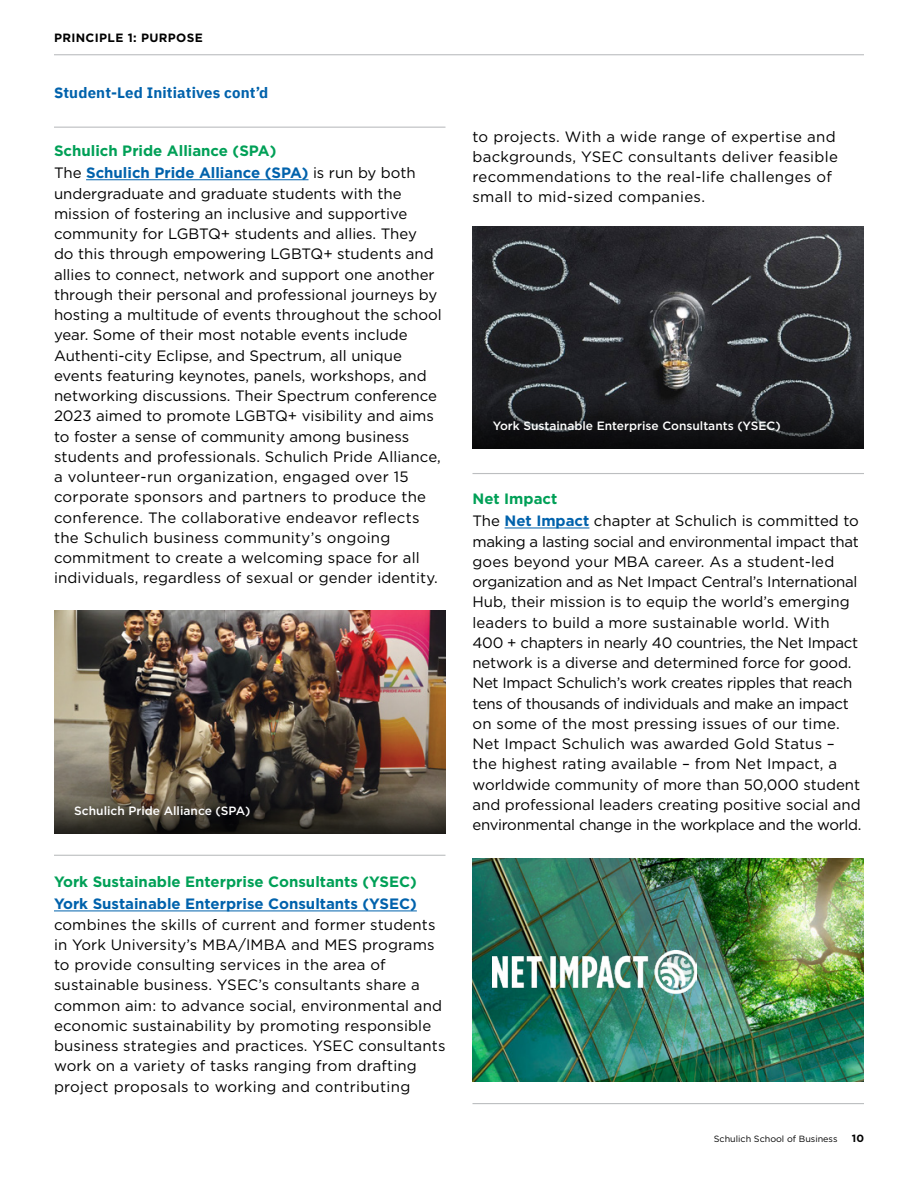
<style>
.page{position:relative;width:918px;height:1188px;background:#fff}
.page>*{position:absolute;margin:0;border:0;box-sizing:border-box;transform-origin:0 0}
.t1{font:15px/20.2px "Gotham";color:#000}
.t2{font:15px/20.2px "Gotham";letter-spacing:.02em;color:#000}
.t3{font:700 15px "Gotham";color:#00a057}
.t4{font:700 15px "IBM Plex Sans";letter-spacing:.01em;color:#0062ac}
.t5{font:500 12px "Gotham";color:#fff}
.t6{font:700 12px "Gotham";letter-spacing:.03em;color:#000}
.t7{font:700 10.5px "Gotham";color:#000}
.t8{font:9px "Gotham";color:#000}
.s1{font-weight:700;color:#0062ac}
</style>
<div class="page">
<hr style="left:54px;top:54px;width:810px;height:1px;background:#bcbec0">
<hr style="left:86px;top:179px;width:223px;height:1px;background:#0062ac">
<hr style="left:54px;top:911px;width:363px;height:1px;background:#0062ac">
<hr style="left:505px;top:528px;width:84px;height:1px;background:#0062ac">
<img style="left:54px;top:611px;width:392px;height:173px">
<svg style="left:54px;top:784px;width:392px;height:49px;background:#3e3930"></svg>
<img style="left:472px;top:226px;width:392px;height:164px">
<svg style="left:472px;top:390px;width:392px;height:59px;background:#1a1a1e"></svg>
<img style="left:472px;top:859px;width:392px;height:222px">
<img style="left:493px;top:951px;width:203px;height:42px">
<hr style="left:54px;top:127px;width:392px;height:1px;background:#bcbec0">
<hr style="left:54px;top:855px;width:392px;height:1px;background:#bcbec0">
<hr style="left:472px;top:473px;width:392px;height:1px;background:#bcbec0">
<hr style="left:472px;top:1103px;width:392px;height:1px;background:#bcbec0">
<p class="t6" style="left:54px;top:30px;width:150px">PRINCIPLE 1: PURPOSE</p>
<p class="t4" style="left:54px;top:81px;width:216px">Student-Led Initiatives cont’d</p>
<p class="t3" style="left:54px;top:141px;width:224px">Schulich Pride Alliance (SPA)</p>
<p class="t1" style="left:54px;top:163px;width:389px">The <span class="s1">Schulich Pride Alliance (SPA)</span> is run by both undergraduate and graduate students with the mission of fostering an inclusive and supportive community for LGBTQ+ students and allies. They<br>do this through empowering LGBTQ+ students and allies to connect, network and support one another through their personal and professional journeys by hosting a multitude of events throughout the school year. Some of their most notable events include Authenti-city Eclipse, and Spectrum, all unique events featuring keynotes, panels, workshops, and networking discussions. Their Spectrum conference 2023 aimed to promote LGBTQ+ visibility and aims to foster a sense of community among business students and professionals. Schulich Pride Alliance, a volunteer-run organization, engaged over 15 corporate sponsors and partners to produce the conference. The collaborative endeavor reflects the Schulich business community’s ongoing commitment to create a welcoming space for all individuals, regardless of sexual or gender identity.</p>
<p class="t5" style="left:74px;top:802px;width:178px">Schulich Pride Alliance (SPA)</p>
<p class="t3" style="left:54px;top:872px;width:364px">York Sustainable Enterprise Consultants (YSEC)</p>
<p class="t1" style="left:54px;top:894px;width:393px"><span class="s1">York Sustainable Enterprise Consultants (YSEC) </span>combines the skills of current and former students in York University’s MBA/IMBA and MES programs to provide consulting services in the area of sustainable business. YSEC’s consultants share a common aim: to advance social, environmental and economic sustainability by promoting responsible business strategies and practices. YSEC consultants work on a variety of tasks ranging from drafting project proposals to working and contributing</p>
<p class="t2" style="left:472px;top:126px;width:367px">to projects. With a wide range of expertise and backgrounds, YSEC consultants deliver feasible recommendations to the real-life challenges of small to mid-sized companies.</p>
<p class="t5" style="left:493px;top:418px;width:289px">York Sustainable Enterprise Consultants (YSEC)</p>
<p class="t3" style="left:472px;top:489px;width:86px">Net Impact</p>
<p class="t1" style="left:472px;top:511px;width:391px">The <span class="s1">Net Impact</span> chapter at Schulich is committed to making a lasting social and environmental impact that goes beyond your MBA career. As a student-led organization and as Net Impact Central’s International Hub, their mission is to equip the world’s emerging leaders to build a more sustainable world. With 400 + chapters in nearly 40 countries, the Net Impact network is a diverse and determined force for good.<br>Net Impact Schulich’s work creates ripples that reach tens of thousands of individuals and make an impact on some of the most pressing issues of our time.<br>Net Impact Schulich was awarded Gold Status – the highest rating available – from Net Impact, a worldwide community of more than 50,000 student and professional leaders creating positive social and environmental change in the workplace and the world.</p>
<p class="t8" style="left:714px;top:1133px;width:125px">Schulich School of Business</p>
<p class="t7" style="left:852px;top:1131px;width:14px">10</p>
</div>
